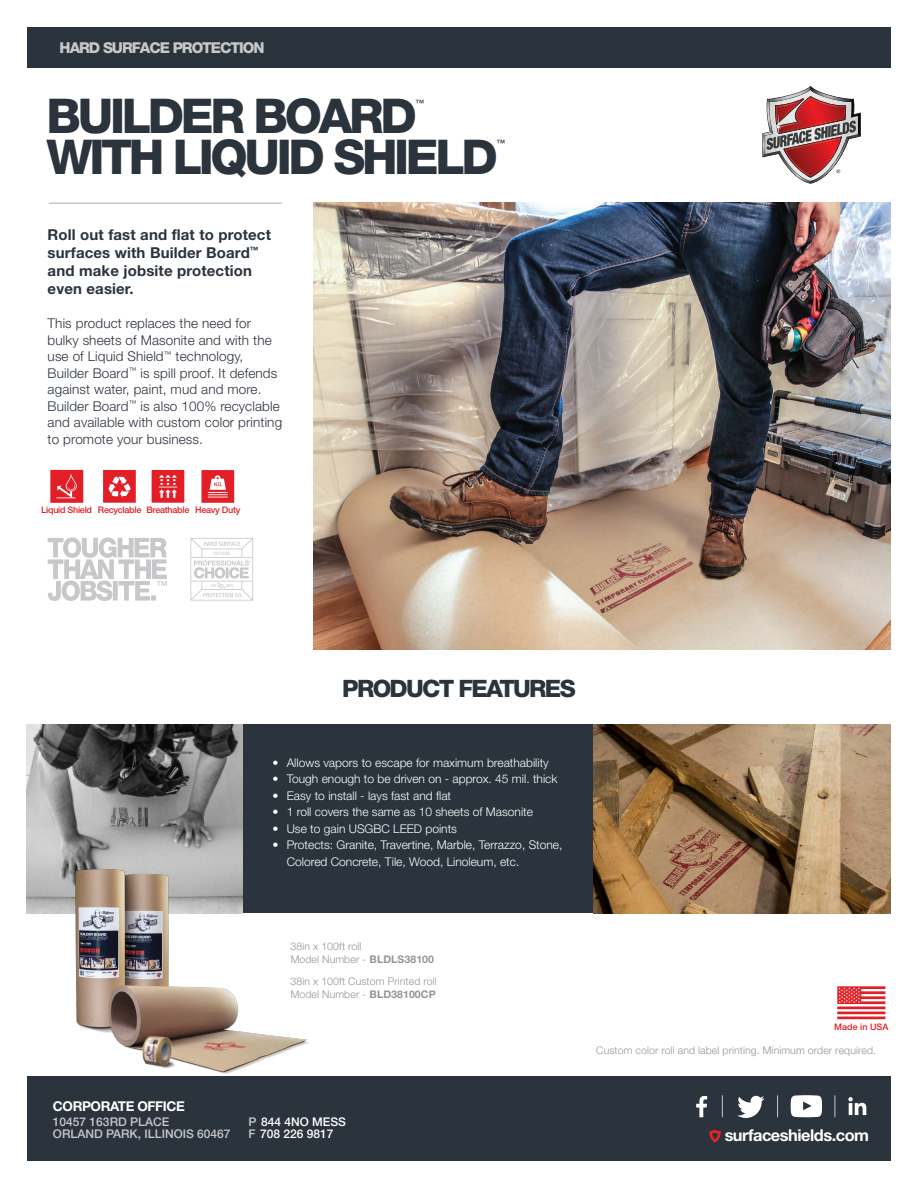
<style>
.page{position:relative;width:918px;height:1188px;background:#fff}
.page>*{position:absolute;margin:0;border:0;box-sizing:border-box;transform-origin:0 0}
.t1{font:800 48px "Helvetica Neue";letter-spacing:-.07em;color:#2b333c}
.t2{font:800 24px "Helvetica Neue";letter-spacing:-.07em;color:#2b333c}
.t3{font:700 16.35px "Helvetica Neue";letter-spacing:-.03em;color:#fff}
.t4{font:700 15px/18px "Helvetica Neue";letter-spacing:.01em;color:#2b333c}
.t5{font:800 15px "Helvetica Neue";letter-spacing:-.07em;color:#c7c8ca}
.t6{font:300 13.5px/16.5px "Helvetica Neue";letter-spacing:.01em;color:#2b333c}
.t7{font:700 13.5px "Helvetica Neue";letter-spacing:-.03em;color:#fff}
.t8{font:300 12px/16.5px "Helvetica Neue";color:#fff}
.t9{font:500 12px/12.3px "Helvetica Neue";color:#c7c8ca}
.t10{font:500 12px/12.1px "Helvetica Neue";color:#fff}
.t11{font:300 10.5px/13.5px "Helvetica Neue";letter-spacing:.01em;color:#939598}
.t12{font:500 9px "Helvetica Neue";letter-spacing:-.03em;color:#e21f26}
.t13{font:500 9px "Helvetica Neue";color:#e21f26}
.t14{font:500 8.7px "Helvetica Neue";color:#2b333c}
.s1{font-weight:700}
.s2{color:#c7c8ca}
</style>
<div class="page">
<div style="left:27px;top:1076px;width:864px;height:85px;background:#2b333c"></div>
<div style="left:243px;top:724px;width:350px;height:189px;background:#2b333c"></div>
<img style="left:313px;top:202px;width:578px;height:448px">
<img style="left:27px;top:724px;width:216px;height:189px">
<img style="left:593px;top:724px;width:297px;height:189px">
<div style="left:27px;top:27px;width:864px;height:40px;background:#2b333c"></div>
<svg style="left:709px;top:1130px;width:12px;height:12px"></svg>
<svg style="left:696px;top:1096px;width:11px;height:21px"></svg>
<svg style="left:848px;top:1097px;width:18px;height:18px"></svg>
<svg style="left:791px;top:1095px;width:31px;height:22px"></svg>
<svg style="left:737px;top:1096px;width:27px;height:22px"></svg>
<svg style="left:722px;top:1095px;width:1px;height:22px"></svg>
<svg style="left:777px;top:1095px;width:1px;height:22px"></svg>
<svg style="left:834px;top:1095px;width:1px;height:22px"></svg>
<img style="left:45px;top:845px;width:264px;height:229px">
<img style="left:118px;top:1004px;width:76px;height:70px">
<svg style="left:762px;top:86px;width:99px;height:98px"></svg>
<svg style="left:48px;top:537px;width:119px;height:64px"></svg>
<svg style="left:190px;top:538px;width:63px;height:63px"></svg>
<hr style="left:49px;top:202px;width:233px;height:2px;background:#c7c8ca">
<svg style="left:837px;top:986px;width:48px;height:33px"></svg>
<svg style="left:103px;top:470px;width:33px;height:33px"></svg>
<svg style="left:152px;top:470px;width:32px;height:33px"></svg>
<svg style="left:201px;top:470px;width:33px;height:33px"></svg>
<svg style="left:50px;top:470px;width:33px;height:33px"></svg>
<p class="t5" style="left:60px;top:39px;width:206px">HARD SURFACE PROTECTION</p>
<h1 class="t1" style="left:47px;top:87px;width:372px">BUILDER BOARD</h1>
<p class="t14" style="left:415px;top:97px;width:10px">™</p>
<h1 class="t1" style="left:47px;top:128px;width:453px">WITH LIQUID SHIELD</h1>
<p class="t14" style="left:496px;top:138px;width:10px">™</p>
<p class="t4" style="left:48px;top:225px;width:225px">Roll out fast and flat to protect surfaces with Builder Board<sup>™ </sup>and make jobsite protection even easier.</p>
<p class="t6" style="left:48px;top:315px;width:236px">This product replaces the need for bulky sheets of Masonite and with the use of Liquid Shield<sup>™</sup> technology, Builder Board<sup>™</sup> is spill proof. It defends against water, paint, mud and more.<br>Builder Board<sup>™</sup> is also 100% recyclable and available with custom color printing to promote your business.</p>
<p class="t12" style="left:41px;top:504px;width:201px">Liquid Shield Recyclable Breathable Heavy Duty</p>
<h2 class="t2" style="left:342px;top:675px;width:235px">PRODUCT FEATURES</h2>
<p class="t8" style="left:273px;top:754px;width:7px;text-align:justify">• • • • • •</p>
<p class="t8" style="left:287px;top:754px;width:277px">Allows vapors to escape for maximum breathability Tough enough to be driven on - approx. 45 mil. thick Easy to install - lays fast and flat<br>1 roll covers the same as 10 sheets of Masonite<br>Use to gain USGBC LEED points<br>Protects: Granite, Travertine, Marble, Terrazzo, Stone, Colored Concrete, Tile, Wood, Linoleum, etc.</p>
<p class="t11" style="left:291px;top:939px;width:145px">38in x 100ft roll<br>Model Number - <span class="s1">BLDLS38100</span></p>
<p class="t11" style="left:291px;top:974px;width:148px">38in x 100ft Custom Printed roll<br>Model Number - <span class="s1">BLD38100CP</span></p>
<p class="t7" style="left:53px;top:1097px;width:133px">CORPORATE OFFICE</p>
<p class="t9" style="left:53px;top:1115px;width:179px">10457 163RD PLACE<br>ORLAND PARK, ILLINOIS 60467</p>
<p class="t10" style="left:249px;top:1115px;width:99px"><span class="s2">P</span> 844 4NO MESS<br><span class="s2">F</span> 708 226 9817</p>
<p class="t13" style="left:834px;top:1021px;width:56px">Made in USA</p>
<p class="t11" style="left:596px;top:1044px;width:281px">Custom color roll and label printing. Minimum order required.</p>
<h3 class="t3" style="left:725px;top:1125px;width:146px">surfaceshields.com</h3>
</div>
